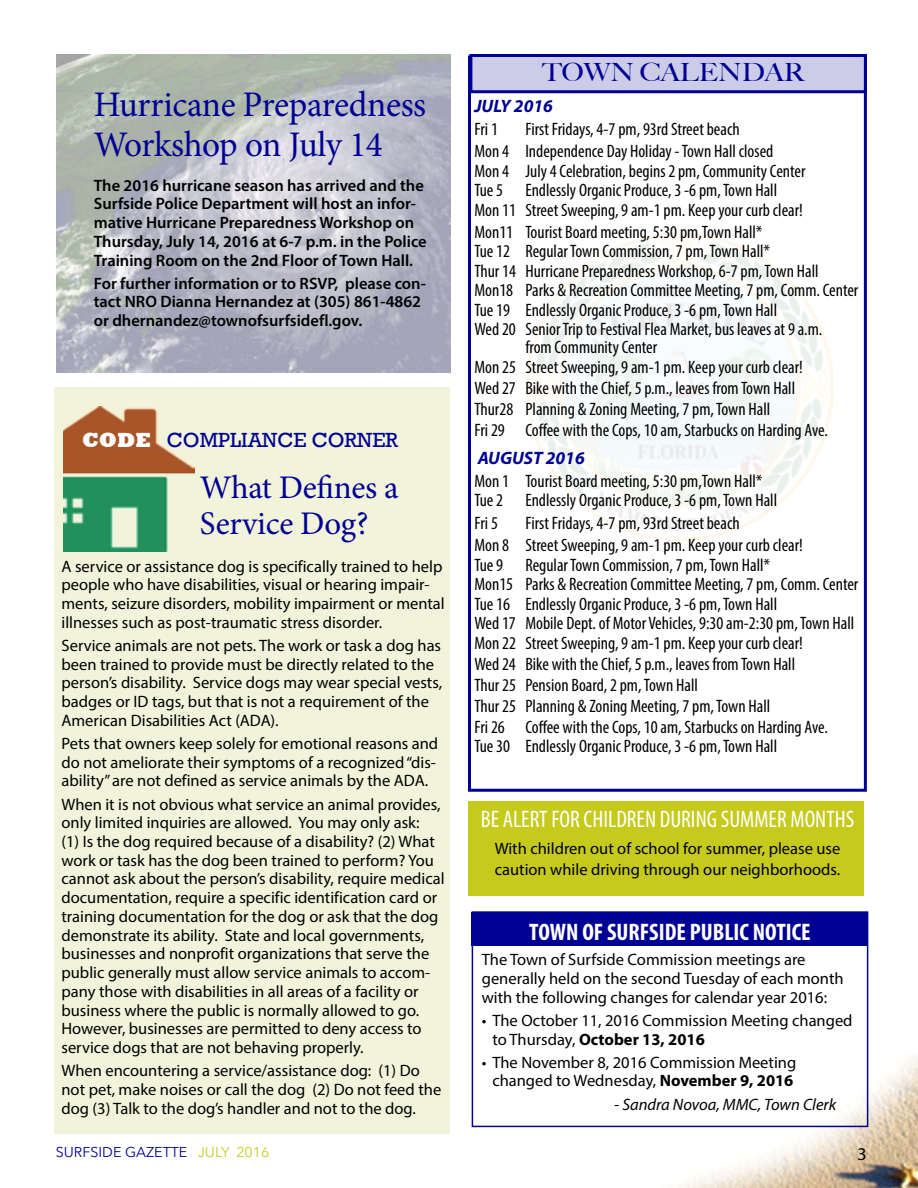
<style>
.page{position:relative;width:918px;height:1188px;background:#fff}
.page>*{position:absolute;margin:0;border:0;box-sizing:border-box;transform-origin:0 0}
.t1{font:36px/40.5px "Minion Pro";letter-spacing:-.015em;color:#000093}
.t2{font:33px/36px "Minion Pro";letter-spacing:-.01em;color:#000093}
.t3{font:500 25.05px "Big Caslon";color:#000093;scale:1.08 1}
.t4{font:condensed 24px "Myriad Pro";color:#fff}
.t5{font:700 condensed 24px "Myriad Pro";color:#fff}
.t6{font:21px "Rockwell";color:#000093}
.t7{font:condensed 18px/20.1px "Myriad Pro";color:#000}
.t8{font:italic 700 18px "Myriad Pro";color:#000093}
.t9{font:18px "Myriad Pro";color:#000}
.t10{font:16.5px/18.8px "Myriad Pro";color:#000}
.t11{font:600 16.5px/18.8px "Myriad Pro";color:#000}
.t12{font:italic 16.5px "Myriad Pro";color:#000}
.t13{font:14.25px "Avenir Next";color:#000093}
.s1{font-weight:800;color:#fff}
.s2{font-weight:700}
.s3{color:#c5ca1c}
</style>
<div class="page">
<img style="left:486px;top:1054px;width:432px;height:134px">
<img style="left:56px;top:54px;width:394px;height:318px">
<div style="left:468px;top:56px;width:399px;height:736px;border:3px solid #000093"></div>
<div style="left:469px;top:54px;width:398px;height:39px;background:#cccce9;border:3px solid #000093"></div>
<div style="left:471px;top:912px;width:396px;height:34px;background:#000093"></div>
<div style="left:472px;top:911px;width:396px;height:216px;border:2px solid #000093"></div>
<div style="left:54px;top:388px;width:396px;height:746px;background:#f1f3da"></div>
<img style="left:63px;top:406px;width:131px;height:145px">
<div style="left:468px;top:802px;width:396px;height:94px;background:#c5ca1c"></div>
<h1 class="t1" style="left:94px;top:84px;width:334px">Hurricane Preparedness<br>Workshop on July 14</h1>
<p class="t11" style="left:94px;top:175px;width:334px">The 2016 hurricane season has arrived and the Surfside Police Department will host an infor&shy;mative Hurricane Preparedness Workshop on Thursday, July 14, 2016 at 6-7 p.m. in the Police Training Room on the 2nd Floor of Town Hall.</p>
<p class="t11" style="left:94px;top:273px;width:334px">For further information or to RSVP, please con&shy;tact NRO Dianna Hernandez at (305) 861-4862 or dhernandez@townofsurfsidefl.gov.</p>
<p class="t6" style="left:82px;top:428px;width:318px"><span class="s1">CODE</span> COMPLIANCE CORNER</p>
<h2 class="t2" style="left:200px;top:469px;width:200px">What Defines a<br>Service Dog?</h2>
<p class="t10" style="left:62px;top:556px;width:385px">A service or assistance dog is specifically trained to help people who have disabilities, visual or hearing impair&shy;ments, seizure disorders, mobility impairment or mental illnesses such as post-traumatic stress disorder.</p>
<p class="t10" style="left:62px;top:636px;width:382px">Service animals are not pets. The work or task a dog has been trained to provide must be directly related to the person’s disability. Service dogs may wear special vests, badges or ID tags, but that is not a requirement of the American Disabilities Act (ADA).</p>
<p class="t10" style="left:62px;top:734px;width:378px">Pets that owners keep solely for emotional reasons and do not ameliorate their symptoms of a recognized “dis&shy;ability” are not defined as service animals by the ADA.</p>
<p class="t10" style="left:62px;top:794px;width:385px">When it is not obvious what service an animal provides, only limited inquiries are allowed. You may only ask:<br>(1) Is the dog required because of a disability? (2) What work or task has the dog been trained to perform? You cannot ask about the person’s disability, require medical documentation, require a specific identification card or training documentation for the dog or ask that the dog demonstrate its ability. State and local governments, businesses and nonprofit organizations that serve the public generally must allow service animals to accom&shy;pany those with disabilities in all areas of a facility or business where the public is normally allowed to go.<br>However, businesses are permitted to deny access to service dogs that are not behaving properly.</p>
<p class="t10" style="left:62px;top:1061px;width:381px">When encountering a service/assistance dog: (1) Do not pet, make noises or call the dog (2) Do not feed the dog (3) Talk to the dog’s handler and not to the dog.</p>
<h3 class="t3" style="left:542px;top:52px;width:244px">TOWN CALENDAR</h3>
<p class="t8" style="left:474px;top:94px;width:80px">JULY 2016</p>
<p class="t7" style="left:474px;top:118px;width:25px">Fri 1</p>
<p class="t7" style="left:474px;top:117px;width:301px;line-height:22.5px;text-indent:51px">First Fridays, 4-7 pm, 93rd Street beach<br>Mon 4 Independence Day Holiday - Town Hall closed</p>
<p class="t7" style="left:474px;top:161px;width:333px;line-height:19.5px">Mon 4 July 4 Celebration, begins 2 pm, Community Center<br>Tue 5 Endlessly Organic Produce, 3 -6 pm, Town Hall<br>Mon 11 Street Sweeping, 9 am-1 pm. Keep your curb clear!</p>
<p class="t7" style="left:474px;top:222px;width:290px">Mon11 Tourist Board meeting, 5:30 pm,Town Hall*</p>
<p class="t7" style="left:474px;top:241px;width:297px">Tue 12 Regular Town Commission, 7 pm, Town Hall*</p>
<p class="t7" style="left:474px;top:261px;width:346px">Thur 14 Hurricane Preparedness Workshop, 6-7 pm, Town Hall</p>
<p class="t7" style="left:474px;top:280px;width:386px">Mon18 Parks &amp; Recreation Committee Meeting, 7 pm, Comm. Center</p>
<p class="t7" style="left:474px;top:300px;width:304px">Tue 19 Endlessly Organic Produce, 3 -6 pm, Town Hall</p>
<p class="t7" style="left:474px;top:319px;width:350px">Wed 20 Senior Trip to Festival Flea Market, bus leaves at 9 a.m.</p>
<p class="t7" style="left:525px;top:337px;width:133px">from Community Center</p>
<p class="t7" style="left:474px;top:357px;width:330px">Mon 25 Street Sweeping, 9 am-1 pm. Keep your curb clear!</p>
<p class="t7" style="left:474px;top:378px;width:322px">Wed 27 Bike with the Chief, 5 p.m., leaves from Town Hall</p>
<p class="t7" style="left:474px;top:399px;width:297px">Thur28 Planning &amp; Zoning Meeting, 7 pm, Town Hall</p>
<p class="t7" style="left:474px;top:420px;width:355px">Fri 29 Coffee with the Cops, 10 am, Starbucks on Harding Ave.</p>
<p class="t8" style="left:478px;top:447px;width:109px">AUGUST 2016</p>
<p class="t7" style="left:474px;top:471px;width:304px;line-height:19.5px">Mon 1 Tourist Board meeting, 5:30 pm,Town Hall*<br>Tue 2 Endlessly Organic Produce, 3 -6 pm, Town Hall</p>
<p class="t7" style="left:474px;top:513px;width:25px">Fri 5</p>
<p class="t7" style="left:474px;top:512px;width:330px;line-height:22.5px;text-indent:51px">First Fridays, 4-7 pm, 93rd Street beach<br>Mon 8 Street Sweeping, 9 am-1 pm. Keep your curb clear!</p>
<p class="t7" style="left:474px;top:555px;width:386px">Tue 9 Regular Town Commission, 7 pm, Town Hall*<br>Mon15 Parks &amp; Recreation Committee Meeting, 7 pm, Comm. Center Tue 16 Endlessly Organic Produce, 3 -6 pm, Town Hall<br>Wed 17 Mobile Dept. of Motor Vehicles, 9:30 am-2:30 pm, Town Hall Mon 22 Street Sweeping, 9 am-1 pm. Keep your curb clear!<br>Wed 24 Bike with the Chief, 5 p.m., leaves from Town Hall<br>Thur 25 Pension Board, 2 pm, Town Hall<br>Thur 25 Planning &amp; Zoning Meeting, 7 pm, Town Hall<br>Fri 26 Coffee with the Cops, 10 am, Starbucks on Harding Ave.<br>Tue 30 Endlessly Organic Produce, 3 -6 pm, Town Hall</p>
<h3 class="t4" style="left:481px;top:805px;width:375px">BE ALERT FOR CHILDREN DURING SUMMER MONTHS</h3>
<p class="t10" style="left:495px;top:838px;width:347px;line-height:20.9px">With children out of school for summer, please use caution while driving through our neighborhoods.</p>
<h3 class="t5" style="left:529px;top:917px;width:283px">TOWN OF SURFSIDE PUBLIC NOTICE</h3>
<p class="t10" style="left:482px;top:950px;width:363px">The Town of Surfside Commission meetings are generally held on the second Tuesday of each month with the following changes for calendar year 2016:</p>
<p class="t10" style="left:492px;top:1011px;width:362px;text-indent:-10px">• The October 11, 2016 Commission Meeting changed to Thursday, <span class="s2">October 13, 2016</span></p>
<p class="t10" style="left:482px;top:1053px;width:316px;text-align:center">• The November 8, 2016 Commission Meeting changed to Wednesday, <span class="s2">November 9, 2016</span></p>
<p class="t12" style="left:614px;top:1094px;width:223px">- Sandra Novoa, MMC, Town Clerk</p>
<p class="t13" style="left:56px;top:1140px;width:215px">SURFSIDE GAZETTE <span class="s3">JULY 2016</span></p>
<p class="t9" style="left:858px;top:1143px;width:11px">3</p>
</div>
